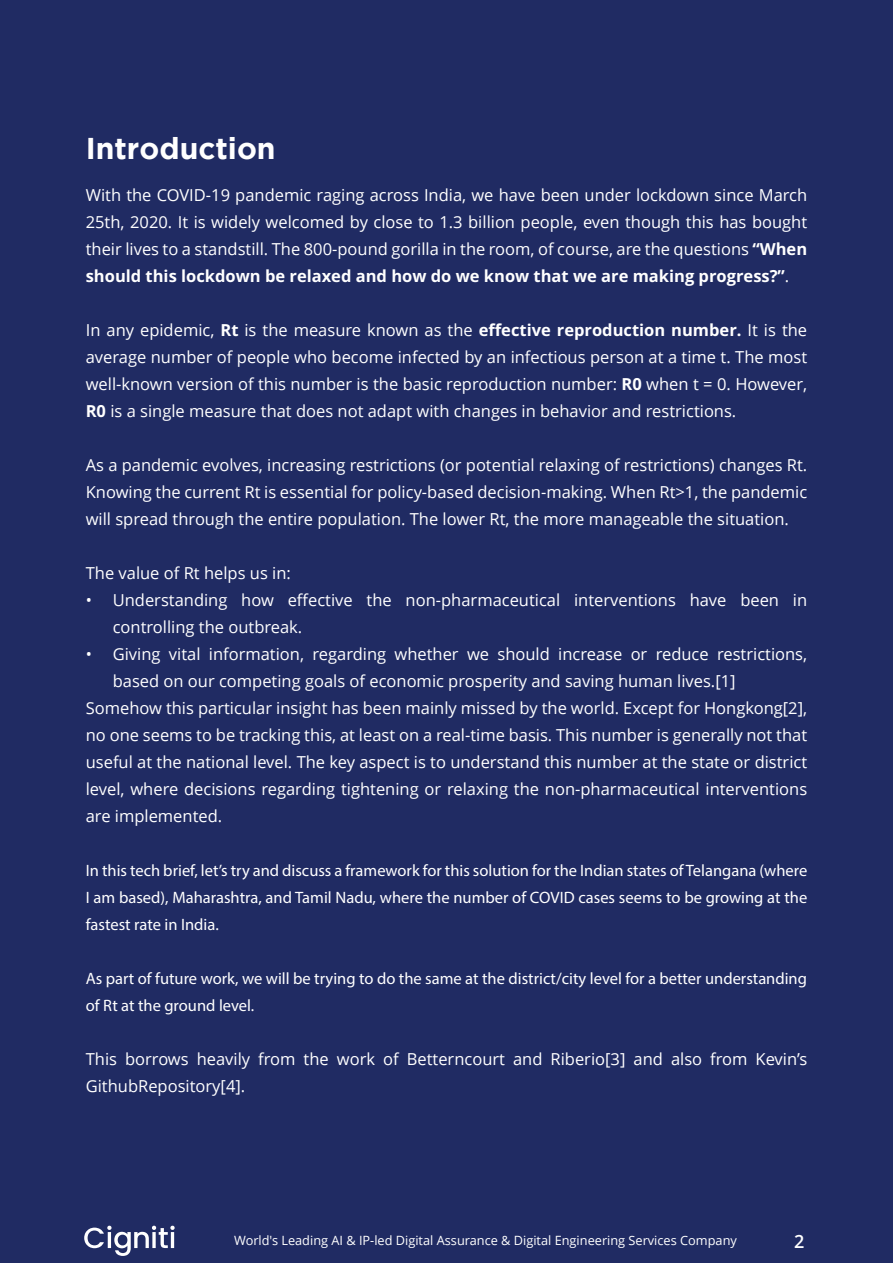
<style>
.page{position:relative;width:893px;height:1263px;background:#202b63}
.page>*{position:absolute;margin:0;border:0;box-sizing:border-box;transform-origin:0 0}
.t1{font:700 30px "Gotham";color:#fff}
.t2{font:600 18px "Open Sans";color:#fff}
.t3{font:16.5px/27px "Open Sans";color:#fff;text-align:justify}
.t4{font:16.5px/27px "Myriad Pro";color:#fff;text-align:justify}
.t5{font:12.75px "Open Sans";color:#fff}
.s1{font-weight:700}
</style>
<div class="page">
<svg style="left:84px;top:1226px;width:91px;height:30px"></svg>
<h1 class="t1" style="left:86px;top:137px;width:191px">Introduction</h1>
<p class="t3" style="left:86px;top:183px;width:723px">With the COVID-19 pandemic raging across India, we have been under lockdown since March 25th, 2020. It is widely welcomed by close to 1.3 billion people, even though this has bought their lives to a standstill. The 800-pound gorilla in the room, of course, are the questions <span class="s1">“When should this lockdown be relaxed and how do we know that we are making progress?”</span>.</p>
<p class="t3" style="left:86px;top:318px;width:723px">In any epidemic, <span class="s1">Rt</span> is the measure known as the <span class="s1">effective reproduction number.</span> It is the average number of people who become infected by an infectious person at a time t. The most well-known version of this number is the basic reproduction number: <span class="s1">R0</span> when t = 0. However, <span class="s1">R0</span> is a single measure that does not adapt with changes in behavior and restrictions.</p>
<p class="t3" style="left:86px;top:453px;width:723px">As a pandemic evolves, increasing restrictions (or potential relaxing of restrictions) changes Rt.<br>Knowing the current Rt is essential for policy-based decision-making. When Rt&gt;1, the pandemic will spread through the entire population. The lower Rt, the more manageable the situation.</p>
<p class="t3" style="left:86px;top:561px;width:207px">The value of Rt helps us in: ï</p>
<p class="t3" style="left:113px;top:586px;width:696px">Understanding how effective the non-pharmaceutical interventions have been in controlling the outbreak.</p>
<p class="t3" style="left:86px;top:642px;width:8px">ï</p>
<p class="t3" style="left:113px;top:642px;width:696px">Giving vital information, regarding whether we should increase or reduce restrictions,</p>
<p class="t3" style="left:113px;top:669px;width:624px">based on our competing goals of economic prosperity and saving human lives.[1]</p>
<p class="t3" style="left:86px;top:696px;width:723px">Somehow this particular insight has been mainly missed by the world. Except for Hongkong[2],</p>
<p class="t3" style="left:86px;top:723px;width:723px">no one seems to be tracking this, at least on a real-time basis. This number is generally not that</p>
<p class="t3" style="left:86px;top:750px;width:723px">useful at the national level. The key aspect is to understand this number at the state or district</p>
<p class="t3" style="left:86px;top:777px;width:723px">level, where decisions regarding tightening or relaxing the non-pharmaceutical interventions</p>
<p class="t3" style="left:86px;top:804px;width:138px">are implemented.</p>
<p class="t4" style="left:86px;top:858px;width:723px">In this tech brief, let’s try and discuss a framework for this solution for the Indian states of Telangana (where I am based), Maharashtra, and Tamil Nadu, where the number of COVID cases seems to be growing at the fastest rate in India.</p>
<p class="t4" style="left:86px;top:966px;width:723px">As part of future work, we will be trying to do the same at the district/city level for a better understanding of Rt at the ground level.</p>
<p class="t3" style="left:86px;top:1047px;width:723px">This borrows heavily from the work of Betterncourt and Riberio[3] and also from Kevin’s<br>GithubRepository[4].</p>
<p class="t5" style="left:234px;top:1235px;width:504px">World's Leading AI &amp; IP-led Digital Assurance &amp; Digital Engineering Services Company</p>
<p class="t2" style="left:794px;top:1231px;width:12px">2</p>
</div>
